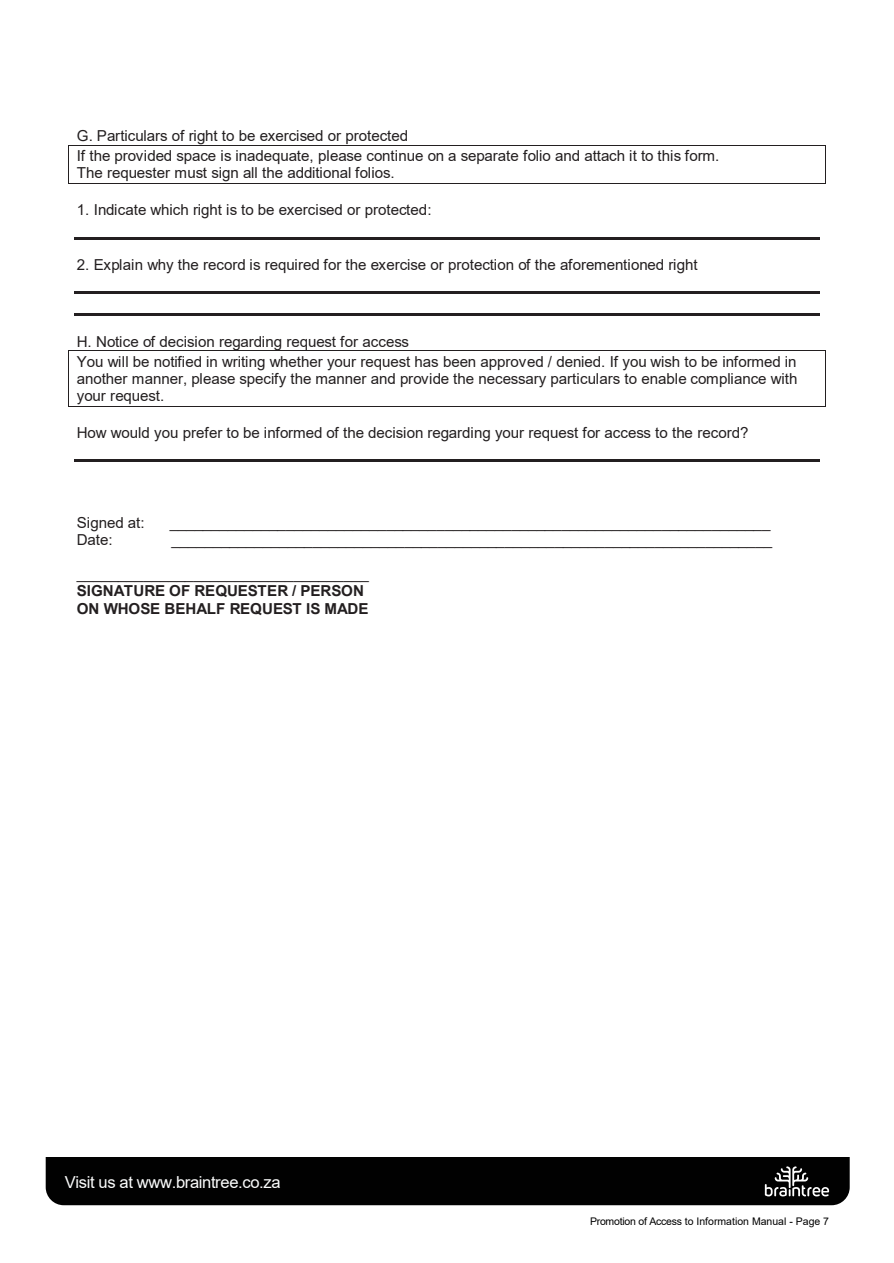
<style>
.page{position:relative;width:894px;height:1263px;background:#fff}
.page>*{position:absolute;margin:0;border:0;box-sizing:border-box;transform-origin:0 0}
.t1{font:16.5px "Arial";letter-spacing:-.02em;color:#fbfcfc}
.t2{font:15.15px/19.8px "Arial";letter-spacing:-.01em;color:#231f20}
.t3{font:700 15.15px/17.2px "Arial";letter-spacing:-.005em;color:#231f20}
.t4{font:10.5px "Arial";color:#010101}
</style>
<div class="page">
<hr style="left:69px;top:145px;width:756px;height:1px;background:#231f20">
<hr style="left:69px;top:183px;width:756px;height:1px;background:#231f20">
<svg style="left:68px;top:145px;width:1px;height:39px"></svg>
<svg style="left:825px;top:145px;width:1px;height:39px"></svg>
<hr style="left:75px;top:237px;width:744px;height:2px;background:#231f20">
<hr style="left:75px;top:291px;width:744px;height:2px;background:#231f20">
<hr style="left:75px;top:314px;width:744px;height:2px;background:#231f20">
<hr style="left:69px;top:350px;width:756px;height:1px;background:#231f20">
<hr style="left:69px;top:406px;width:756px;height:1px;background:#231f20">
<svg style="left:68px;top:350px;width:1px;height:57px"></svg>
<svg style="left:825px;top:350px;width:1px;height:57px"></svg>
<hr style="left:75px;top:460px;width:744px;height:2px;background:#231f20">
<div style="left:46px;top:1158px;width:803px;height:47px;background:#010101"></div>
<p class="t2" style="left:77px;top:126px;width:644px">G. Particulars of right to be exercised or protected<br>If the provided space is inadequate, please continue on a separate folio and attach it to this form.</p>
<p class="t2" style="left:77px;top:163px;width:319px">The requester must sign all the additional folios.</p>
<p class="t2" style="left:77px;top:200px;width:356px">1. Indicate which right is to be exercised or protected:</p>
<p class="t2" style="left:77px;top:255px;width:622px">2. Explain why the record is required for the exercise or protection of the aforementioned right</p>
<p class="t2" style="left:77px;top:331px;width:721px">H. Notice of decision regarding request for access<br>You will be notified in writing whether your request has been approved / denied. If you wish to be informed in</p>
<p class="t2" style="left:77px;top:369px;width:722px;line-height:17.7px">another manner, please specify the manner and provide the necessary particulars to enable compliance with your request.</p>
<p class="t2" style="left:77px;top:422px;width:673px">How would you prefer to be informed of the decision regarding your request for access to the record?</p>
<p class="t2" style="left:77px;top:512px;width:69px">Signed at:</p>
<p class="t2" style="left:170px;top:512px;width:602px">________________________________________________________________________</p>
<p class="t2" style="left:77px;top:530px;width:37px">Date:</p>
<p class="t2" style="left:171px;top:530px;width:602px">________________________________________________________________________</p>
<p class="t2" style="left:77px;top:564px;width:293px">___________________________________</p>
<p class="t3" style="left:77px;top:583px;width:293px">SIGNATURE OF REQUESTER / PERSON<br>ON WHOSE BEHALF REQUEST IS MADE</p>
<p class="t1" style="left:65px;top:1171px;width:217px">Visit us at www.braintree.co.za</p>
<p class="t4" style="left:589px;top:1214px;width:240px">Promotion of Access to Information Manual - Page 7</p>
</div>
